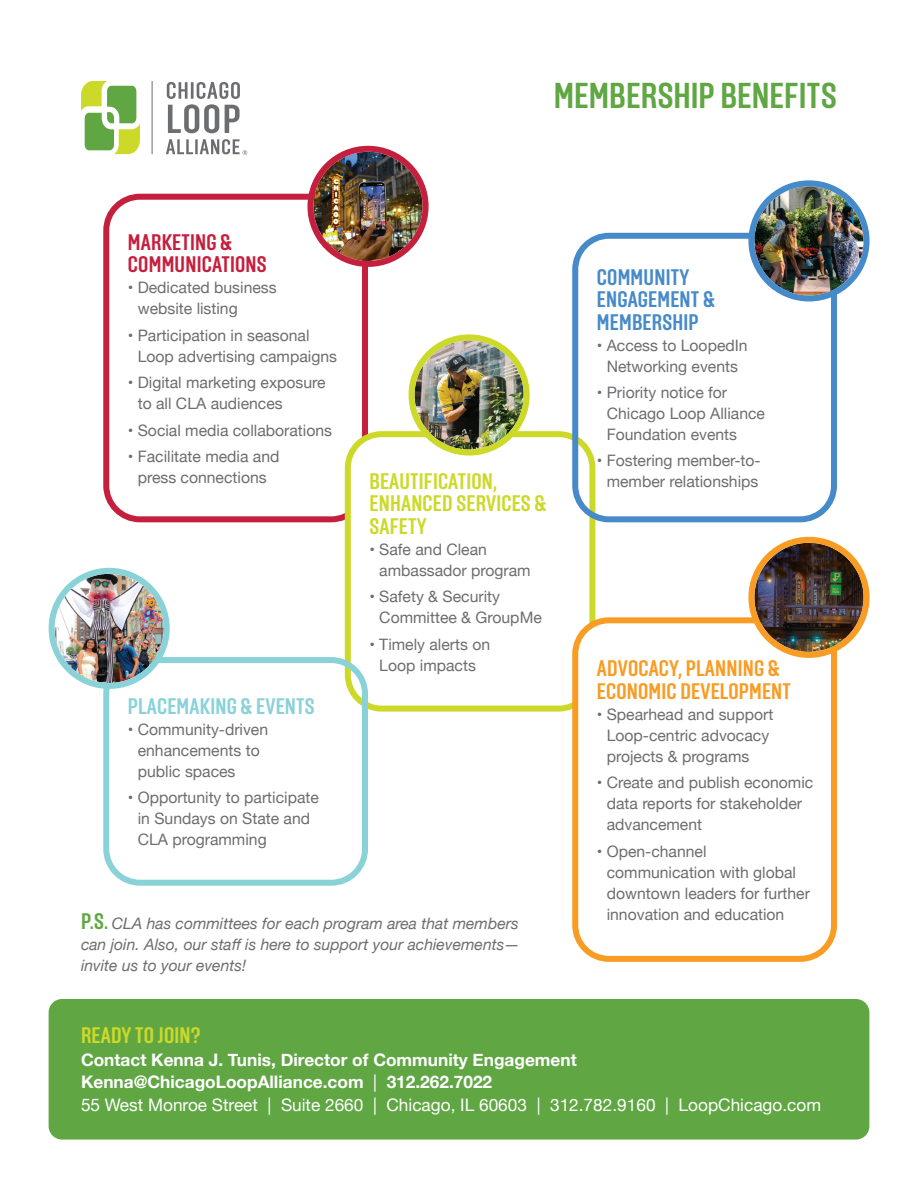
<style>
.page{position:relative;width:918px;height:1188px;background:#fff}
.page>*{position:absolute;margin:0;border:0;box-sizing:border-box;transform-origin:0 0}
.t1{font:700 36px "Solido Condensed";letter-spacing:.01em;color:#60a744}
.t2{font:700 22.5px/22.5px "Solido Condensed";letter-spacing:.01em;color:#cdd929}
.t3{font:700 22.5px/22.5px "Solido Condensed";letter-spacing:.01em;color:#f89c23}
.t4{font:700 22.5px/22.5px "Solido Condensed";letter-spacing:.01em;color:#468ac9}
.t5{font:700 22.5px/22.5px "Solido Condensed";letter-spacing:.01em;color:#c51f3e}
.t6{font:700 22.5px "Solido Condensed";letter-spacing:.01em;color:#88d2d8}
.t7{font:700 17.25px/22.5px "Helvetica Neue";color:#fff}
.t8{font:15.75px/21px "Helvetica Neue";color:#6c6d70}
.t9{font:italic 15.75px/21px "Helvetica Neue";color:#6c6d70;text-align:justify}
.s1{font-family:"Solido Condensed";font-weight:700;font-style:normal;font-size:22.5px;color:#60a744}
.s2{font-weight:400}
</style>
<div class="page">
<div style="left:103px;top:194px;width:265px;height:328px;border:6px solid #c51f3e;border-radius:34px"></div>
<img style="left:313px;top:152px;width:110px;height:109px;border-radius:55px">
<div style="left:307px;top:146px;width:122px;height:121px;border:6px solid #c51f3e;border-radius:50%"></div>
<div style="left:49px;top:999px;width:820px;height:141px;background:#60a744;border-radius:14px"></div>
<svg style="left:81px;top:81px;width:59px;height:73px"></svg>
<hr style="left:152px;top:81px;width:1px;height:73px;background:#6c6d70">
<svg style="left:166px;top:139px;width:81px;height:16px"></svg>
<svg style="left:167px;top:82px;width:73px;height:51px"></svg>
<div style="left:348px;top:434px;width:244px;height:275px;background:#fff;border-radius:34px"></div>
<div style="left:345px;top:431px;width:250px;height:281px;border:6px solid #cdd929;border-radius:34px"></div>
<img style="left:415px;top:340px;width:109px;height:110px;border-radius:55px">
<div style="left:409px;top:334px;width:121px;height:122px;border:6px solid #cdd929;border-radius:50%"></div>
<div style="left:575px;top:620px;width:259px;height:339px;background:#fff;border-radius:34px"></div>
<div style="left:572px;top:617px;width:265px;height:345px;border:6px solid #f89c23;border-radius:34px"></div>
<img style="left:754px;top:543px;width:110px;height:109px;border-radius:55px">
<div style="left:748px;top:537px;width:122px;height:121px;border:6px solid #f89c23;border-radius:50%"></div>
<div style="left:103px;top:657px;width:265px;height:229px;border:6px solid #88d2d8;border-radius:34px"></div>
<img style="left:55px;top:574px;width:109px;height:109px;border-radius:55px">
<div style="left:49px;top:568px;width:121px;height:121px;border:6px solid #88d2d8;border-radius:50%"></div>
<div style="left:572px;top:233px;width:265px;height:289px;border:6px solid #468ac9;border-radius:34px"></div>
<img style="left:754px;top:186px;width:110px;height:109px;border-radius:55px">
<div style="left:748px;top:180px;width:122px;height:121px;border:6px solid #468ac9;border-radius:50%"></div>
<h1 class="t1" style="left:554px;top:75px;width:284px">MEMBERSHIP BENEFITS</h1>
<h2 class="t5" style="left:128px;top:232px;width:140px">MARKETING &amp;<br>COMMUNICATIONS</h2>
<p class="t8" style="left:138px;top:278px;width:140px;text-indent:-10px">• Dedicated business website listing</p>
<p class="t8" style="left:138px;top:326px;width:201px;text-indent:-10px">• Participation in seasonal<br>Loop advertising campaigns</p>
<p class="t8" style="left:138px;top:373px;width:189px;text-indent:-10px">• Digital marketing exposure to all CLA audiences</p>
<p class="t8" style="left:128px;top:420px;width:206px">• Social media collaborations</p>
<p class="t8" style="left:128px;top:447px;width:153px;text-align:center">• Facilitate media and press connections</p>
<h2 class="t6" style="left:128px;top:693px;width:188px">PLACEMAKING &amp; EVENTS</h2>
<p class="t8" style="left:138px;top:720px;width:132px;text-indent:-10px">• Community-driven enhancements to public spaces</p>
<p class="t8" style="left:138px;top:788px;width:183px;text-indent:-10px">• Opportunity to participate in Sundays on State and<br>CLA programming</p>
<h2 class="t2" style="left:370px;top:471px;width:178px">BEAUTIFICATION,<br>ENHANCED SERVICES &amp;<br>SAFETY</h2>
<p class="t8" style="left:379px;top:540px;width:153px;text-indent:-10px">• Safe and Clean ambassador program</p>
<p class="t8" style="left:379px;top:587px;width:164px;text-indent:-10px">• Safety &amp; Security<br>Committee &amp; GroupMe</p>
<p class="t8" style="left:369px;top:634px;width:122px;text-align:center">• Timely alerts on<br>Loop impacts</p>
<p class="t9" style="left:81px;top:914px;width:441px"><span class="s1">P.S.</span> CLA has committees for each program area that members can join. Also, our staff is here to support your achievements— invite us to your events!</p>
<h2 class="t4" style="left:597px;top:267px;width:119px">COMMUNITY<br>ENGAGEMENT &amp;<br>MEMBERSHIP</h2>
<p class="t8" style="left:597px;top:335px;width:152px;text-align:center">• Access to LoopedIn<br>Networking events</p>
<p class="t8" style="left:607px;top:383px;width:160px;text-indent:-10px">• Priority notice for<br>Chicago Loop Alliance<br>Foundation events</p>
<p class="t8" style="left:597px;top:451px;width:165px;text-align:center">• Fostering member-to&shy;member relationships</p>
<h2 class="t3" style="left:597px;top:659px;width:195px">ADVOCACY, PLANNING &amp;<br>ECONOMIC DEVELOPMENT</h2>
<p class="t8" style="left:607px;top:705px;width:168px;text-indent:-10px">• Spearhead and support<br>Loop-centric advocacy projects &amp; programs</p>
<p class="t8" style="left:607px;top:773px;width:208px;text-indent:-10px">• Create and publish economic data reports for stakeholder advancement</p>
<p class="t8" style="left:607px;top:841px;width:205px;text-indent:-10px">• Open-channel communication with global downtown leaders for further innovation and education</p>
<h2 class="t2" style="left:81px;top:1025px;width:121px">READY TO JOIN?</h2>
<p class="t7" style="left:81px;top:1049px;width:742px">Contact Kenna J. Tunis, Director of Community Engagement<br>Kenna@ChicagoLoopAlliance.com <span class="s2">|</span> 312.262.7022<br><span class="s2">55 West Monroe Street | Suite 2660 | Chicago, IL 60603 | 312.782.9160 | LoopChicago.com</span></p>
</div>
